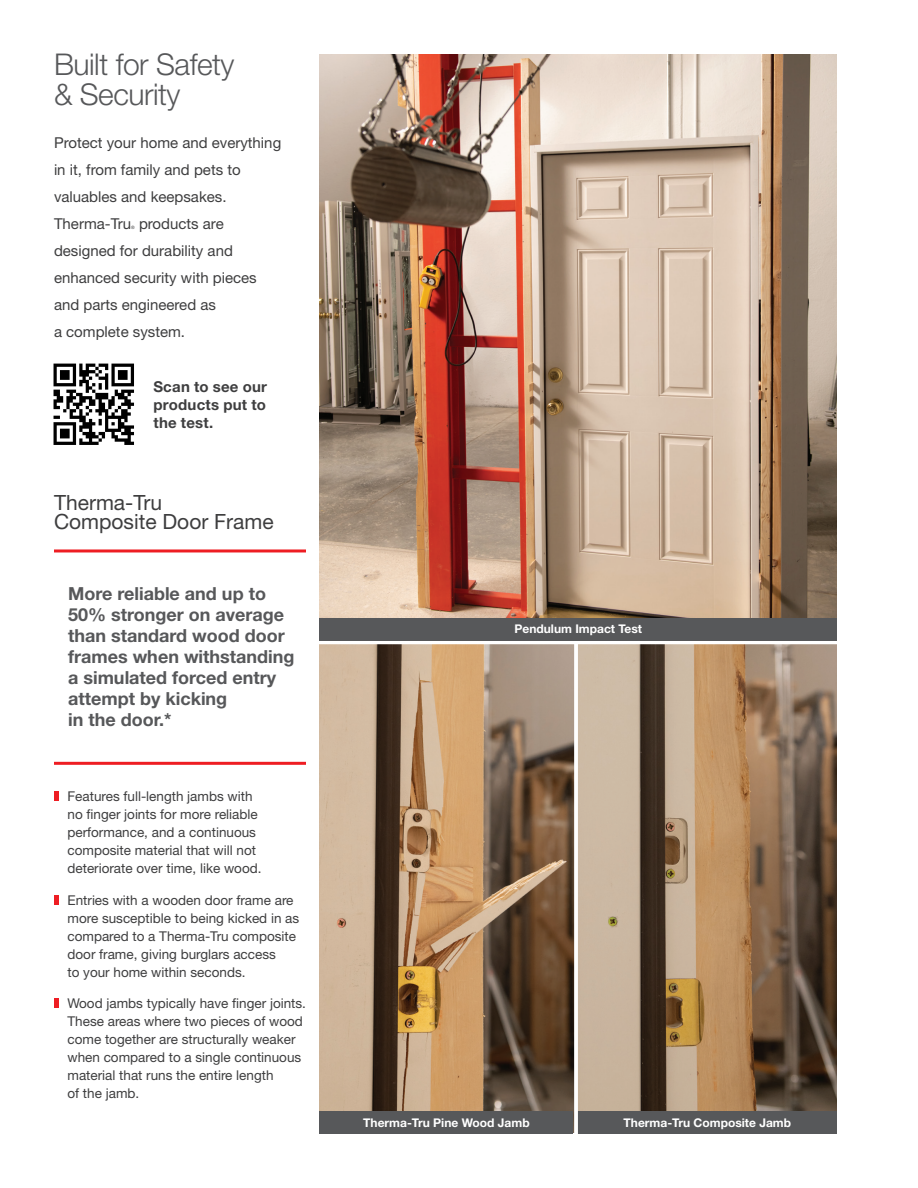
<style>
.page{position:relative;width:918px;height:1188px;background:#fff}
.page>*{position:absolute;margin:0;border:0;box-sizing:border-box;transform-origin:0 0}
._13_SectionHead{font:300 30px/30px "Helvetica Neue LT Std";letter-spacing:-.015em;color:#57585a}
.Subhead-12pt_Gray{font:21px/19.5px "Helvetica Neue LT Std";color:#3e3e3f}
.Subhead-12pt_Red{font:700 18px/21px "Helvetica Neue LT Std";color:#57585a}
._13_SectionTxt{font:15px/27px "Helvetica Neue LT Std";color:#3e3e3f}
.Subhead-12pt_Gray-2{font:700 15px/18px "Helvetica Neue LT Std";letter-spacing:.015em;color:#3e3e3f;text-align:justify}
.BodyBullets{font:13.5px/18px "Helvetica Neue LT Std";color:#3e3e3f}
.BodyBold{font:700 12px "Helvetica Neue LT Std";color:#fff}
._13_SectionTxt-2{font:4.5px "Helvetica Neue LT Std";color:#3e3e3f}
</style>
<div class="page">
<img style="left:320px;top:54px;width:517px;height:564px">
<img style="left:320px;top:644px;width:517px;height:489px">
<div style="left:578px;top:1111px;width:259px;height:23px;background:#57585a"></div>
<div style="left:320px;top:1111px;width:253px;height:23px;background:#57585a"></div>
<hr style="left:54px;top:549px;width:252px;height:3px;background:#ee1d23">
<hr style="left:54px;top:762px;width:252px;height:3px;background:#ee1d23">
<div style="left:54px;top:792px;width:5px;height:9px;background:#ee1d23"></div>
<div style="left:54px;top:895px;width:5px;height:10px;background:#ee1d23"></div>
<div style="left:54px;top:999px;width:5px;height:9px;background:#ee1d23"></div>
<svg style="left:319px;top:640px;width:518px;height:1px"></svg>
<svg style="left:574px;top:644px;width:4px;height:489px"></svg>
<img style="left:53px;top:363px;width:81px;height:82px">
<div style="left:320px;top:618px;width:517px;height:22px;background:#57585a"></div>
<p class="_13_SectionHead" style="left:54px;top:49px;width:182px">Built for Safety &amp; Security</p>
<p class="_13_SectionTxt" style="left:54px;top:129px;width:229px">Protect your home and everything in it, from family and pets to valuables and keepsakes.<br>Therma-Tru</p>
<p class="_13_SectionTxt-2" style="left:131px;top:225px;width:5px">®</p>
<p class="_13_SectionTxt" style="left:54px;top:210px;width:204px;text-indent:85px">products are designed for durability and enhanced security with pieces and parts engineered as<br>a complete system.</p>
<p class="Subhead-12pt_Gray-2" style="left:153px;top:377px;width:115px">Scan to see our products put to the test.</p>
<p class="Subhead-12pt_Gray" style="left:54px;top:492px;width:221px">Therma-Tru<br>Composite Door Frame</p>
<p class="Subhead-12pt_Red" style="left:68px;top:583px;width:228px">More reliable and up to<br>50% stronger on average than standard wood door frames when withstanding a simulated forced entry attempt by kicking<br>in the door.*</p>
<p class="BodyBullets" style="left:68px;top:787px;width:196px">Features full-length jambs with no finger joints for more reliable performance, and a continuous composite material that will not deteriorate over time, like wood.</p>
<p class="BodyBullets" style="left:68px;top:891px;width:233px">Entries with a wooden door frame are more susceptible to being kicked in as compared to a Therma-Tru composite door frame, giving burglars access<br>to your home within seconds.</p>
<p class="BodyBullets" style="left:68px;top:994px;width:240px">Wood jambs typically have finger joints.<br>These areas where two pieces of wood come together are structurally weaker when compared to a single continuous material that runs the entire length<br>of the jamb.</p>
<p class="BodyBold" style="left:514px;top:622px;width:129px">Pendulum Impact Test</p>
<p class="BodyBold" style="left:363px;top:1115px;width:168px">Therma-Tru Pine Wood Jamb</p>
<p class="BodyBold" style="left:624px;top:1115px;width:169px">Therma-Tru Composite Jamb</p>
</div>
